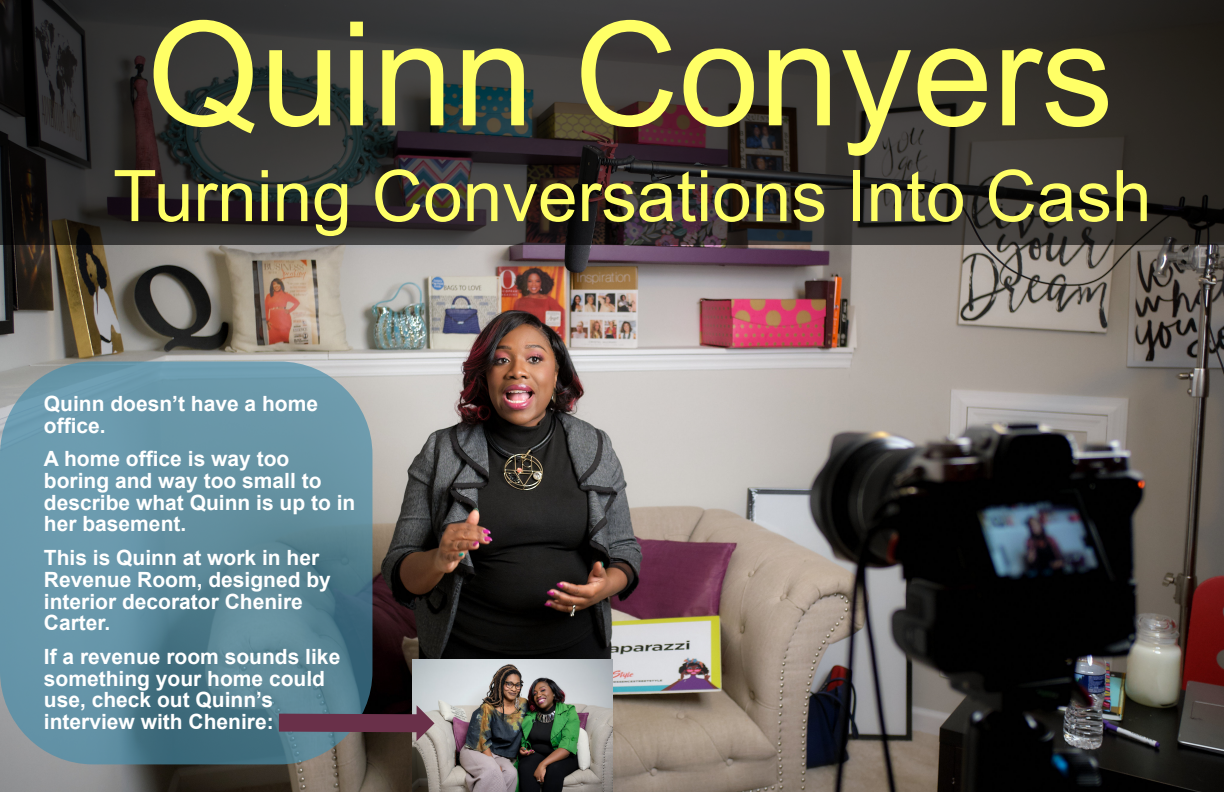
<style>
.page{position:relative;width:1224px;height:792px;background:#fff}
.page>*{position:absolute;margin:0;border:0;box-sizing:border-box;transform-origin:0 0}
.t1{font:144.8px "Arial";color:#ff6}
.t2{font:71.2px "Arial";color:#ff6}
.t3{font:700 21px/21.7px "Arial";color:#fff}
</style>
<div class="page">
<img style="left:0;top:245px;width:1224px;height:547px">
<div style="left:0;top:0;width:1224px;height:245px;background:#000;opacity:.6"></div>
<div style="left:0;top:361px;width:372px;height:403px;background:#488daa;border-radius:93px;opacity:.68"></div>
<img style="left:413px;top:659px;width:199px;height:133px">
<svg style="left:279px;top:705px;width:156px;height:36px;background:#5f4c5a"></svg>
<h1 class="t1" style="left:147px;top:20px;width:968px">Quinn Conyers</h1>
<h2 class="t2" style="left:113px;top:169px;width:1040px">Turning Conversations Into Cash</h2>
<p class="t3" style="left:44px;top:395px;width:276px">Quinn doesn’t have a home office.</p>
<p class="t3" style="left:44px;top:450px;width:313px">A home office is way too boring and way too small to describe what Quinn is up to in her basement.</p>
<p class="t3" style="left:44px;top:549px;width:289px">This is Quinn at work in her<br>Revenue Room, designed by interior decorator Chenire<br>Carter.</p>
<p class="t3" style="left:44px;top:648px;width:298px">If a revenue room sounds like something your home could use, check out Quinn’s interview with Chenire:</p>
</div>
